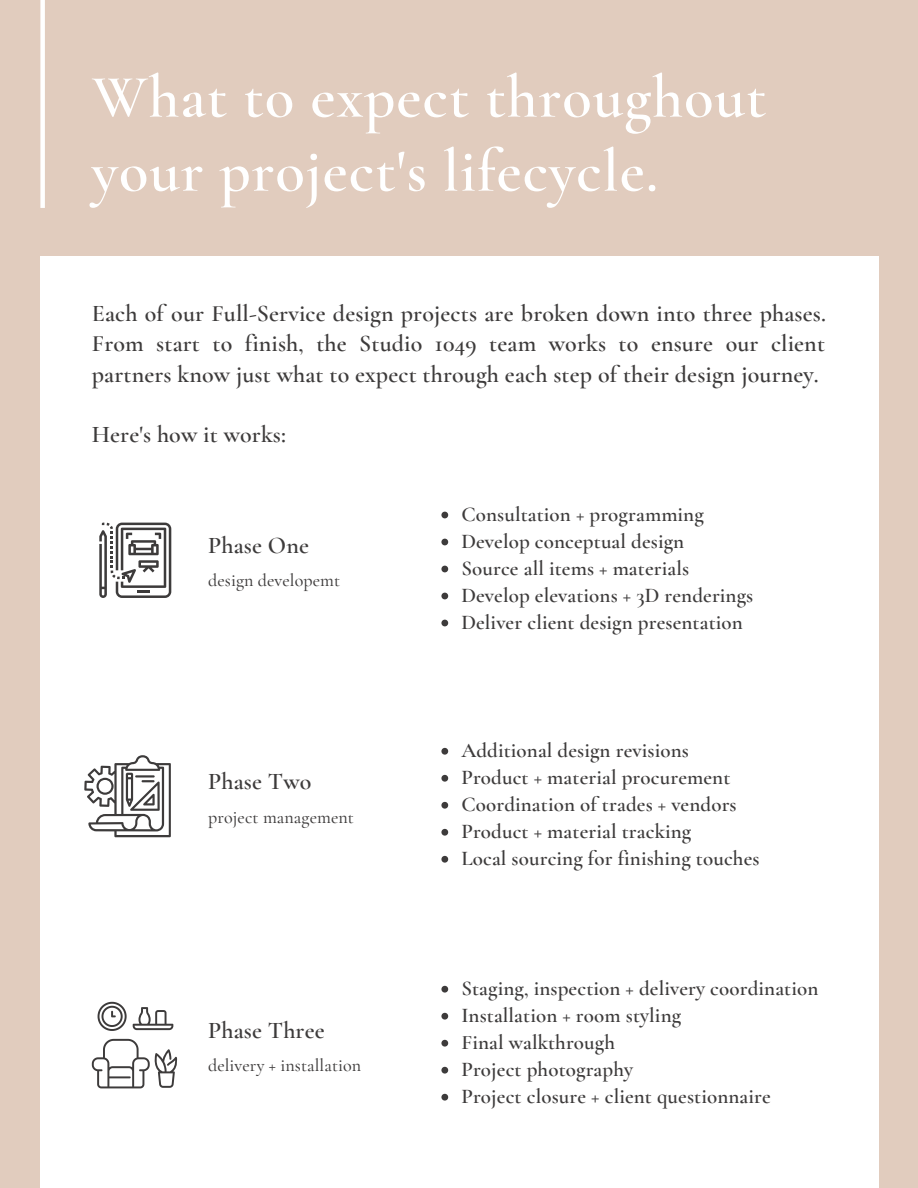
<style>
.page{position:relative;width:918px;height:1188px;background:#e1ccbe}
.page>*{position:absolute;margin:0;border:0;box-sizing:border-box;transform-origin:0 0}
.t1{font:600 61.05px/73.9px "Cormorant Garamond";letter-spacing:.015em;color:#fff}
.t2{font:600 24px/30.3px "Cormorant Garamond";letter-spacing:.005em;color:#3d3b3b;text-align:justify}
.t3{font:600 21px "Cormorant Garamond";letter-spacing:.005em;color:#3d3b3b}
.t4{font:500 18px "Cormorant Garamond";letter-spacing:.005em;color:#3d3b3b}
</style>
<div class="page">
<div style="left:40px;top:0;width:5px;height:208px;background:#fff"></div>
<div style="left:40px;top:256px;width:839px;height:932px;background:#fff"></div>
<svg style="left:99px;top:523px;width:72px;height:75px"></svg>
<svg style="left:133px;top:1007px;width:40px;height:23px"></svg>
<svg style="left:98px;top:1002px;width:29px;height:29px"></svg>
<svg style="left:92px;top:1039px;width:86px;height:49px"></svg>
<svg style="left:84px;top:755px;width:87px;height:82px"></svg>
<svg style="left:441px;top:512px;width:7px;height:6px"></svg>
<svg style="left:441px;top:539px;width:7px;height:6px"></svg>
<svg style="left:441px;top:566px;width:7px;height:6px"></svg>
<svg style="left:441px;top:593px;width:7px;height:6px"></svg>
<svg style="left:441px;top:620px;width:7px;height:6px"></svg>
<svg style="left:441px;top:748px;width:7px;height:7px"></svg>
<svg style="left:441px;top:775px;width:7px;height:7px"></svg>
<svg style="left:441px;top:802px;width:7px;height:7px"></svg>
<svg style="left:441px;top:829px;width:7px;height:7px"></svg>
<svg style="left:441px;top:856px;width:7px;height:7px"></svg>
<svg style="left:441px;top:986px;width:7px;height:7px"></svg>
<svg style="left:441px;top:1013px;width:7px;height:7px"></svg>
<svg style="left:441px;top:1040px;width:7px;height:7px"></svg>
<svg style="left:441px;top:1067px;width:7px;height:7px"></svg>
<svg style="left:441px;top:1094px;width:7px;height:7px"></svg>
<p class="t1" style="left:92px;top:60px;width:676px">What to expect throughout your project's lifecycle.</p>
<p class="t2" style="left:92px;top:298px;width:736px">Each of our Full-Service design projects are broken down into three phases.<br>From start to finish, the Studio 1049 team works to ensure our client partners know just what to expect through each step of their design journey.</p>
<p class="t2" style="left:92px;top:420px;width:196px">Here's how it works:</p>
<p class="t2" style="left:208px;top:530px;width:102px">Phase One</p>
<p class="t4" style="left:208px;top:570px;width:134px">design developemt</p>
<p class="t2" style="left:208px;top:767px;width:105px">Phase Two</p>
<p class="t4" style="left:208px;top:806px;width:147px">project management</p>
<p class="t2" style="left:208px;top:1015px;width:118px">Phase Three</p>
<p class="t4" style="left:208px;top:1054px;width:155px">delivery + installation</p>
<p class="t3" style="left:461px;top:501px;width:244px">Consultation + programming</p>
<p class="t3" style="left:461px;top:528px;width:224px">Develop conceptual design</p>
<p class="t3" style="left:461px;top:555px;width:229px">Source all items + materials</p>
<p class="t3" style="left:461px;top:582px;width:293px">Develop elevations + 3D renderings</p>
<p class="t3" style="left:461px;top:609px;width:283px">Deliver client design presentation</p>
<p class="t3" style="left:461px;top:737px;width:229px">Additional design revisions</p>
<p class="t3" style="left:461px;top:764px;width:271px">Product + material procurement</p>
<p class="t3" style="left:461px;top:791px;width:277px">Coordination of trades + vendors</p>
<p class="t3" style="left:461px;top:818px;width:231px">Product + material tracking</p>
<p class="t3" style="left:461px;top:845px;width:300px">Local sourcing for finishing touches</p>
<p class="t3" style="left:461px;top:975px;width:359px">Staging, inspection + delivery coordination</p>
<p class="t3" style="left:461px;top:1002px;width:221px">Installation + room styling</p>
<p class="t3" style="left:461px;top:1029px;width:155px">Final walkthrough</p>
<p class="t3" style="left:461px;top:1056px;width:173px">Project photography</p>
<p class="t3" style="left:461px;top:1083px;width:311px">Project closure + client questionnaire</p>
</div>
